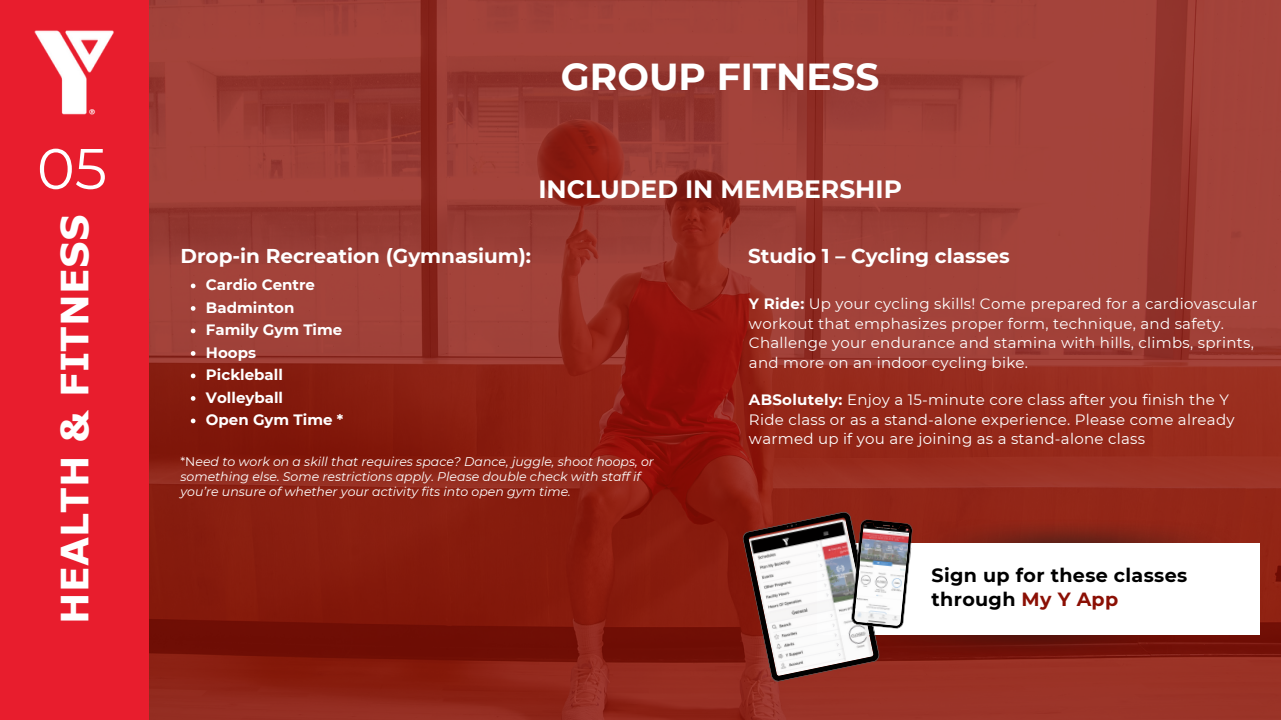
<style>
.page{position:relative;width:1281px;height:720px;background:#fff}
.page>*{position:absolute;margin:0;border:0;box-sizing:border-box;transform-origin:0 0}
.t1{font:57.12px "Montserrat";color:#fff}
.t2{font:700 37.5px "Verdana Pro";letter-spacing:.005em;color:#fff}
.t3{font:700 37.5px "Montserrat";color:#fff}
.t4{font:700 25px "Montserrat";color:#fff}
.t5{font:700 20px "Montserrat";color:#fff}
.t6{font:700 19.12px/23.4px "Montserrat";letter-spacing:.02em;color:#000}
.t7{font:15px/19.8px "Montserrat";letter-spacing:.02em;color:#fff}
.t8{font:700 15px/22.5px "Montserrat";color:#fff}
.t9{font:italic 12.5px/15px "Montserrat";color:#fff}
.s1{font-style:normal}
.s2{font-weight:700}
.s3{color:#8b0f04}
</style>
<div class="page">
<img style="left:149px;top:0;width:1131px;height:720px">
<div style="left:0;top:0;width:149px;height:720px;background:#e81d2d"></div>
<img style="left:34px;top:30px;width:80px;height:85px">
<img style="left:918px;top:519px;width:323px;height:24px">
<img style="left:912px;top:635px;width:263px;height:22px">
<div style="left:817px;top:543px;width:442px;height:92px;background:#fff"></div>
<svg style="left:742px;top:511px;width:170px;height:171px"></svg>
<svg style="left:191px;top:284px;width:4px;height:4px"></svg>
<svg style="left:191px;top:306px;width:4px;height:5px"></svg>
<svg style="left:191px;top:329px;width:4px;height:4px"></svg>
<svg style="left:191px;top:351px;width:4px;height:5px"></svg>
<svg style="left:191px;top:374px;width:4px;height:4px"></svg>
<svg style="left:191px;top:396px;width:4px;height:5px"></svg>
<svg style="left:191px;top:419px;width:4px;height:4px"></svg>
<h1 class="t1" style="left:37px;top:134px;width:72px">05</h1>
<h2 class="t2" style="left:51px;top:624px;width:411px;rotate:-90deg">HEALTH &amp; FITNESS</h2>
<h2 class="t3" style="left:561px;top:53px;width:320px">GROUP FITNESS</h2>
<h3 class="t4" style="left:538px;top:173px;width:365px">INCLUDED IN MEMBERSHIP</h3>
<h3 class="t5" style="left:180px;top:243px;width:352px">Drop-in Recreation (Gymnasium):</h3>
<h3 class="t5" style="left:748px;top:243px;width:263px">Studio 1 – Cycling classes</h3>
<p class="t8" style="left:206px;top:274px;width:139px">Cardio Centre<br>Badminton<br>Family Gym Time<br>Hoops<br>Pickleball<br>Volleyball<br>Open Gym Time *</p>
<p class="t9" style="left:180px;top:454px;width:475px"><span class="s1">*N</span>eed to work on a skill that requires space? Dance, juggle, shoot hoops, or something else. Some restrictions apply. Please double check with staff if you’re unsure of whether your activity fits into open gym time.</p>
<p class="t7" style="left:749px;top:294px;width:510px"><span class="s2">Y Ride:</span> Up your cycling skills! Come prepared for a cardiovascular workout that emphasizes proper form, technique, and safety.<br>Challenge your endurance and stamina with hills, climbs, sprints, and more on an indoor cycling bike.</p>
<p class="t7" style="left:749px;top:390px;width:487px"><span class="s2">ABSolutely:</span> Enjoy a 15-minute core class after you finish the Y<br>Ride class or as a stand-alone experience. Please come already warmed up if you are joining as a stand-alone class</p>
<p class="t6" style="left:931px;top:564px;width:257px">Sign up for these classes through <span class="s3">My Y App</span></p>
</div>
